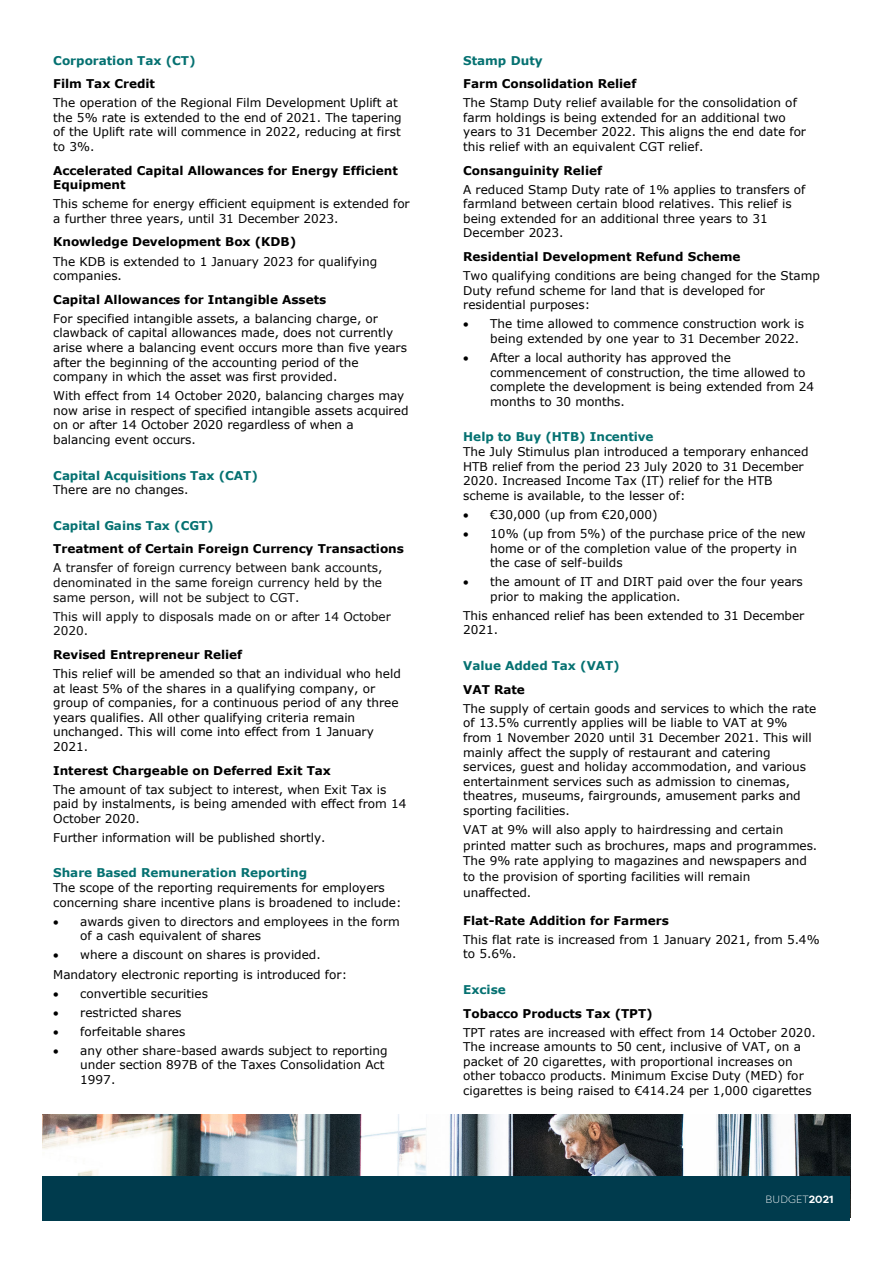
<style>
.page{position:relative;width:893px;height:1263px;background:#fff}
.page>*{position:absolute;margin:0;border:0;box-sizing:border-box;transform-origin:0 0}
.t1{font:12px/14.5px "Verdana";letter-spacing:-.005em;color:#000}
.t2{font:700 12px/14.5px "Verdana";color:#000}
.t3{font:12px/14.5px "Verdana";color:#0d0d0d;text-align:justify}
.t4{font:700 12px "Verdana";color:#057171}
.t5{font:300 10.5px "Filson Pro";letter-spacing:.02em;color:#fff}
.s1{font-weight:700}
</style>
<div class="page">
<img style="left:43px;top:1114px;width:807px;height:62px">
<div style="left:43px;top:1176px;width:807px;height:44px;background:#003b4d"></div>
<p class="t4" style="left:53px;top:52px;width:144px">Corporation Tax (CT)</p>
<p class="t2" style="left:53px;top:76px;width:103px">Film Tax Credit</p>
<p class="t1" style="left:53px;top:95px;width:350px">The operation of the Regional Film Development Uplift at the 5% rate is extended to the end of 2021. The tapering of the Uplift rate will commence in 2022, reducing at first to 3%.</p>
<p class="t2" style="left:53px;top:163px;width:346px">Accelerated Capital Allowances for Energy Efficient<br>Equipment</p>
<p class="t1" style="left:53px;top:196px;width:358px">This scheme for energy efficient equipment is extended for a further three years, until 31 December 2023.</p>
<p class="t2" style="left:53px;top:235px;width:245px">Knowledge Development Box (KDB)</p>
<p class="t1" style="left:53px;top:254px;width:325px">The KDB is extended to 1 January 2023 for qualifying companies.</p>
<p class="t2" style="left:53px;top:292px;width:275px">Capital Allowances for Intangible Assets</p>
<p class="t1" style="left:53px;top:311px;width:355px">For specified intangible assets, a balancing charge, or clawback of capital allowances made, does not currently arise where a balancing event occurs more than five years after the beginning of the accounting period of the company in which the asset was first provided.</p>
<p class="t1" style="left:53px;top:388px;width:357px">With effect from 14 October 2020, balancing charges may now arise in respect of specified intangible assets acquired on or after 14 October 2020 regardless of when a balancing event occurs.</p>
<p class="t4" style="left:53px;top:467px;width:206px">Capital Acquisitions Tax (CAT)</p>
<p class="t1" style="left:53px;top:482px;width:137px">There are no changes.</p>
<p class="t4" style="left:53px;top:517px;width:162px">Capital Gains Tax (CGT)</p>
<p class="t2" style="left:53px;top:541px;width:352px">Treatment of Certain Foreign Currency Transactions</p>
<p class="t3" style="left:53px;top:561px;width:331px">A transfer of foreign currency between bank accounts, denominated in the same foreign currency held by the same person, will not be subject to CGT.</p>
<p class="t3" style="left:53px;top:609px;width:339px">This will apply to disposals made on or after 14 October<br>2020.</p>
<p class="t2" style="left:53px;top:647px;width:190px">Revised Entrepreneur Relief</p>
<p class="t1" style="left:53px;top:666px;width:349px">This relief will be amended so that an individual who held at least 5% of the shares in a qualifying company, or group of companies, for a continuous period of any three years qualifies. All other qualifying criteria remain unchanged. This will come into effect from 1 January 2021.</p>
<p class="t2" style="left:53px;top:763px;width:279px">Interest Chargeable on Deferred Exit Tax</p>
<p class="t1" style="left:53px;top:782px;width:355px">The amount of tax subject to interest, when Exit Tax is paid by instalments, is being amended with effect from 14<br>October 2020.</p>
<p class="t1" style="left:53px;top:830px;width:274px">Further information will be published shortly.</p>
<p class="t4" style="left:53px;top:865px;width:256px">Share Based Remuneration Reporting</p>
<p class="t1" style="left:53px;top:880px;width:350px">The scope of the reporting requirements for employers concerning share incentive plans is broadened to include:</p>
<p class="t1" style="left:80px;top:914px;width:321px;text-indent:-27px">• awards given to directors and employees in the form of a cash equivalent of shares</p>
<p class="t1" style="left:53px;top:945px;width:295px;line-height:19px">• where a discount on shares is provided.<br>Mandatory electronic reporting is introduced for:</p>
<p class="t1" style="left:53px;top:986px;width:156px">• convertible securities</p>
<p class="t1" style="left:53px;top:1005px;width:130px">• restricted shares</p>
<p class="t1" style="left:53px;top:1024px;width:134px">• forfeitable shares</p>
<p class="t1" style="left:80px;top:1043px;width:309px;text-indent:-27px">• any other share-based awards subject to reporting under section 897B of the Taxes Consolidation Act<br>1997.</p>
<p class="t4" style="left:463px;top:52px;width:81px">Stamp Duty</p>
<p class="t2" style="left:463px;top:76px;width:175px">Farm Consolidation Relief</p>
<p class="t1" style="left:463px;top:95px;width:344px">The Stamp Duty relief available for the consolidation of farm holdings is being extended for an additional two years to 31 December 2022. This aligns the end date for this relief with an equivalent CGT relief.</p>
<p class="t2" style="left:463px;top:163px;width:141px">Consanguinity Relief</p>
<p class="t1" style="left:463px;top:182px;width:344px">A reduced Stamp Duty rate of 1% applies to transfers of farmland between certain blood relatives. This relief is being extended for an additional three years to 31<br>December 2023.</p>
<p class="t2" style="left:463px;top:249px;width:279px">Residential Development Refund Scheme</p>
<p class="t1" style="left:463px;top:268px;width:358px">Two qualifying conditions are being changed for the Stamp<br>Duty refund scheme for land that is developed for residential purposes:</p>
<p class="t1" style="left:490px;top:317px;width:315px;text-indent:-27px">• The time allowed to commence construction work is being extended by one year to 31 December 2022.</p>
<p class="t1" style="left:490px;top:350px;width:325px;text-indent:-27px">• After a local authority has approved the commencement of construction, the time allowed to complete the development is being extended from 24 months to 30 months.</p>
<p class="t4" style="left:463px;top:429px;width:192px">Help to Buy (HTB) Incentive</p>
<p class="t1" style="left:463px;top:444px;width:347px">The July Stimulus plan introduced a temporary enhanced HTB relief from the period 23 July 2020 to 31 December 2020. Increased Income Tax (IT) relief for the HTB scheme is available, to the lesser of:</p>
<p class="t1" style="left:463px;top:507px;width:196px">• €30,000 (up from €20,000)</p>
<p class="t1" style="left:490px;top:526px;width:317px;text-indent:-27px">• 10% (up from 5%) of the purchase price of the new home or of the completion value of the property in the case of self-builds</p>
<p class="t1" style="left:490px;top:574px;width:314px;text-indent:-27px">• the amount of IT and DIRT paid over the four years prior to making the application.</p>
<p class="t1" style="left:463px;top:608px;width:343px">This enhanced relief has been extended to 31 December<br>2021.</p>
<p class="t4" style="left:463px;top:657px;width:158px">Value Added Tax (VAT)</p>
<p class="t2" style="left:463px;top:682px;width:63px">VAT Rate</p>
<p class="t1" style="left:463px;top:701px;width:355px">The supply of certain goods and services to which the rate of 13.5% currently applies will be liable to VAT at 9% from 1 November 2020 until 31 December 2021. This will mainly affect the supply of restaurant and catering services, guest and holiday accommodation, and various entertainment services such as admission to cinemas, theatres, museums, fairgrounds, amusement parks and sporting facilities.</p>
<p class="t1" style="left:463px;top:821px;width:356px;line-height:15.8px">VAT at 9% will also apply to hairdressing and certain printed matter such as brochures, maps and programmes.<br>The 9% rate applying to magazines and newspapers and to the provision of sporting facilities will remain unaffected.</p>
<p class="t2" style="left:463px;top:913px;width:207px">Flat-Rate Addition for Farmers</p>
<p class="t1" style="left:463px;top:932px;width:358px">This flat rate is increased from 1 January 2021, from 5.4% to 5.6%.</p>
<p class="t4" style="left:463px;top:981px;width:44px">Excise</p>
<p class="t2" style="left:463px;top:1006px;width:191px">Tobacco Products Tax (TPT)</p>
<p class="t1" style="left:463px;top:1025px;width:354px">TPT rates are increased with effect from 14 October 2020.<br>The increase amounts to 50 cent, inclusive of VAT, on a packet of 20 cigarettes, with proportional increases on other tobacco products. Minimum Excise Duty (MED) for cigarettes is being raised to €414.24 per 1,000 cigarettes</p>
<p class="t5" style="left:765px;top:1192px;width:70px">BUDGET<span class="s1">2021</span></p>
</div>
